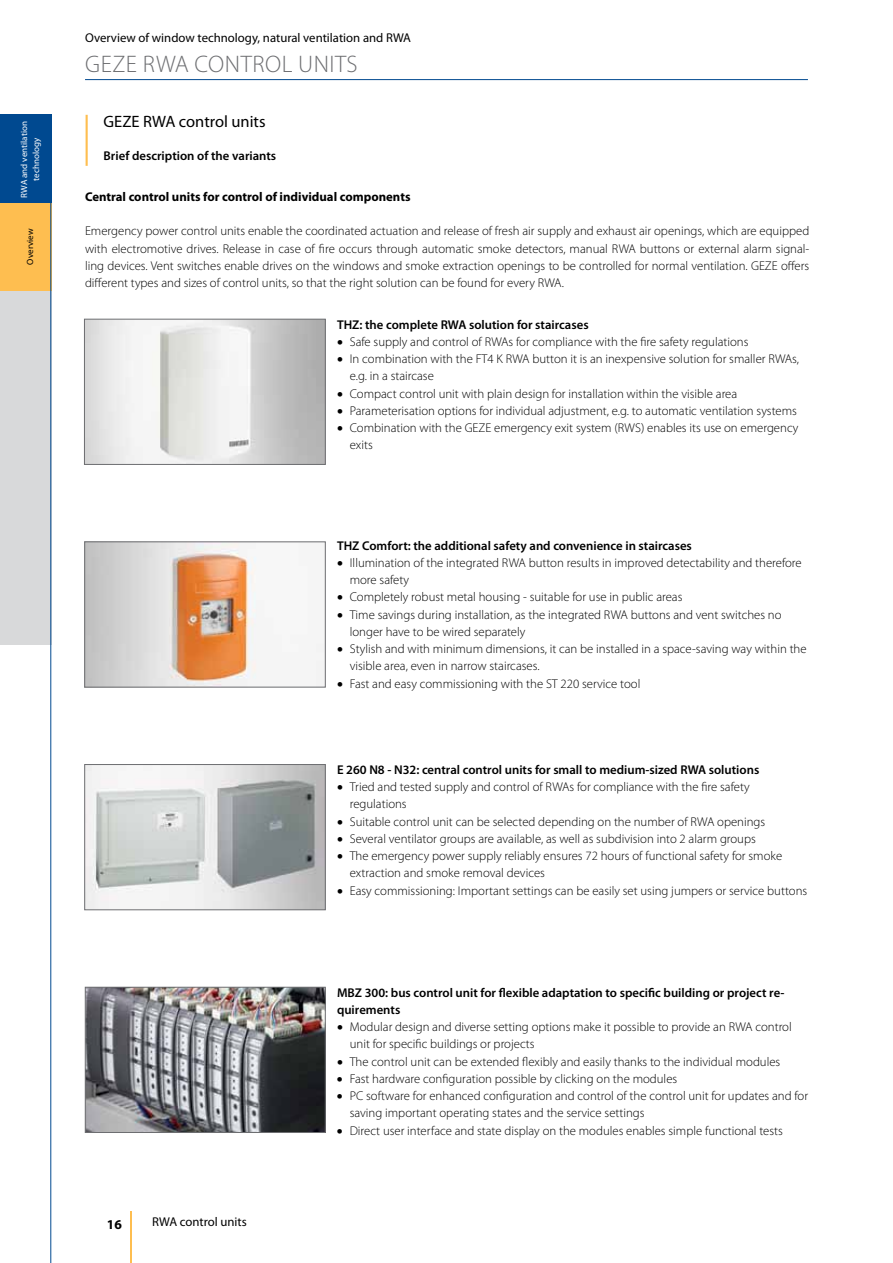
<style>
.page{position:relative;width:893px;height:1263px;background:#fff}
.page>*{position:absolute;margin:0;border:0;box-sizing:border-box;transform-origin:0 0}
.t1{font:300 24px "Myriad Pro";letter-spacing:.02em;color:#6d6e71}
.t2{font:16.5px "Myriad Pro";color:#000}
.t3{font:700 13.5px "Myriad Pro";color:#000}
.t4{font:300 12.75px/17.2px "Myriad Pro";color:#000}
.t5{font:600 12.75px/17.2px "Myriad Pro";color:#000}
.t6{font:12.75px "Myriad Pro";color:#000}
.t7{font:700 12.75px "Myriad Pro";color:#000}
.t8{font:9px/12px "Myriad Pro";color:#fff;text-align:center}
.t9{font:9px "Myriad Pro";color:#000}
</style>
<div class="page">
<hr style="left:85px;top:79px;width:723px;height:1px;background:#004990">
<hr style="left:130px;top:1212px;width:2px;height:51px;background:#febe50">
<div style="left:0;top:115px;width:51px;height:88px;background:#004990"></div>
<div style="left:0;top:203px;width:51px;height:88px;background:#febe50"></div>
<div style="left:0;top:291px;width:51px;height:88px;background:#d8d9da"></div>
<div style="left:0;top:379px;width:51px;height:89px;background:#d8d9da"></div>
<div style="left:0;top:468px;width:51px;height:88px;background:#d8d9da"></div>
<div style="left:0;top:556px;width:51px;height:88px;background:#d8d9da"></div>
<hr style="left:51px;top:202px;width:1px;height:1061px;background:#004990">
<hr style="left:86px;top:115px;width:2px;height:51px;background:#febe50">
<img style="left:86px;top:321px;width:238px;height:142px">
<div style="left:84px;top:319px;width:242px;height:146px;border:1px solid #6d6e71"></div>
<img style="left:86px;top:544px;width:238px;height:141px">
<div style="left:84px;top:542px;width:242px;height:145px;border:1px solid #6d6e71"></div>
<img style="left:86px;top:766px;width:238px;height:142px">
<div style="left:84px;top:764px;width:242px;height:146px;border:1px solid #6d6e71"></div>
<img style="left:87px;top:989px;width:237px;height:142px">
<div style="left:85px;top:987px;width:241px;height:146px;border:1px solid #6d6e71"></div>
<p class="t8" style="left:18px;top:197px;width:78px;rotate:-90deg">RWA and ventilation technology</p>
<p class="t9" style="left:25px;top:265px;width:37px;rotate:-90deg">Overview</p>
<p class="t6" style="left:85px;top:30px;width:328px">Overview of window technology, natural ventilation and RWA</p>
<h1 class="t1" style="left:85px;top:50px;width:272px">GEZE RWA Control Units</h1>
<p class="t2" style="left:104px;top:111px;width:163px">GEZE RWA control units</p>
<p class="t5" style="left:104px;top:147px;width:174px">Brief description of the variants</p>
<p class="t7" style="left:85px;top:188px;width:327px">Central control units for control of individual components</p>
<p class="t4" style="left:85px;top:222px;width:726px;text-align:justify">Emergency power control units enable the coordinated actuation and release of fresh air supply and exhaust air openings, which are equipped with electromotive drives. Release in case of fire occurs through automatic smoke detectors, manual RWA buttons or external alarm signal&shy;ling devices. Vent switches enable drives on the windows and smoke extraction openings to be controlled for normal ventilation. GEZE offers different types and sizes of control units, so that the right solution can be found for every RWA.</p>
<p class="t5" style="left:337px;top:315px;width:253px">THZ: the complete RWA solution for staircases</p>
<p class="t4" style="left:337px;top:333px;width:413px">• Safe supply and control of RWAs for compliance with the fire safety regulations</p>
<p class="t4" style="left:350px;top:350px;width:451px;text-indent:-13px">• I n combination with the FT4 K RWA button it is an inexpensive solution for smaller RWAs, e.g. in a staircase</p>
<p class="t4" style="left:337px;top:384px;width:402px">• Compact control unit with plain design for installation within the visible area</p>
<p class="t4" style="left:337px;top:402px;width:461px">• Parameterisation options for individual adjustment, e.g. to automatic ventilation systems</p>
<p class="t4" style="left:350px;top:419px;width:450px;text-indent:-13px">• Combination with the GEZE emergency exit system (RWS) enables its use on emergency exits</p>
<p class="t5" style="left:337px;top:536px;width:356px">THZ Comfort: the additional safety and convenience in staircases</p>
<p class="t4" style="left:350px;top:554px;width:453px;text-indent:-13px">• I llumination of the integrated RWA button results in improved detectability and therefore more safety</p>
<p class="t4" style="left:337px;top:588px;width:347px">• Completely robust metal housing - suitable for use in public areas</p>
<p class="t4" style="left:350px;top:606px;width:433px;text-indent:-13px">• Time savings during installation, as the integrated RWA buttons and vent switches no longer have to be wired separately</p>
<p class="t4" style="left:350px;top:640px;width:458px;text-indent:-13px">• Stylish and with minimum dimensions, it can be installed in a space-saving way within the visible area, even in narrow staircases.</p>
<p class="t4" style="left:337px;top:675px;width:305px">• Fast and easy commissioning with the ST 220 service tool</p>
<p class="t5" style="left:337px;top:761px;width:424px">E 260 N8 - N32: central control units for small to medium-sized RWA solutions</p>
<p class="t4" style="left:350px;top:778px;width:401px;text-indent:-13px">• Tried and tested supply and control of RWAs for compliance with the fire safety regulations</p>
<p class="t4" style="left:337px;top:813px;width:430px">• Suitable control unit can be selected depending on the number of RWA openings</p>
<p class="t4" style="left:337px;top:830px;width:420px">• Several ventilator groups are available, as well as subdivision into 2 alarm groups</p>
<p class="t4" style="left:350px;top:847px;width:434px;text-indent:-13px">• The emergency power supply reliably ensures 72 hours of functional safety for smoke extraction and smoke removal devices</p>
<p class="t4" style="left:337px;top:882px;width:472px">• Easy commissioning: I mportant settings can be easily set using jumpers or service buttons</p>
<p class="t3" style="left:107px;top:1216px;width:16px">16</p>
<p class="t6" style="left:152px;top:1213px;width:96px">RWA control units</p>
<p class="t5" style="left:337px;top:983px;width:449px">MBZ 300: bus control unit for flexible adaptation to specific building or project re&shy;quirements</p>
<p class="t4" style="left:350px;top:1018px;width:444px;text-indent:-13px">• Modular design and diverse setting options make it possible to provide an RWA control unit for specific buildings or projects</p>
<p class="t4" style="left:337px;top:1052px;width:445px">• The control unit can be extended flexibly and easily thanks to the individual modules</p>
<p class="t4" style="left:337px;top:1070px;width:342px">• Fast hardware configuration possible by clicking on the modules</p>
<p class="t4" style="left:350px;top:1087px;width:460px;text-indent:-13px">• PC software for enhanced configuration and control of the control unit for updates and for saving important operating states and the service settings</p>
<p class="t4" style="left:337px;top:1121px;width:447px">• Direct user interface and state display on the modules enables simple functional tests</p>
</div>
